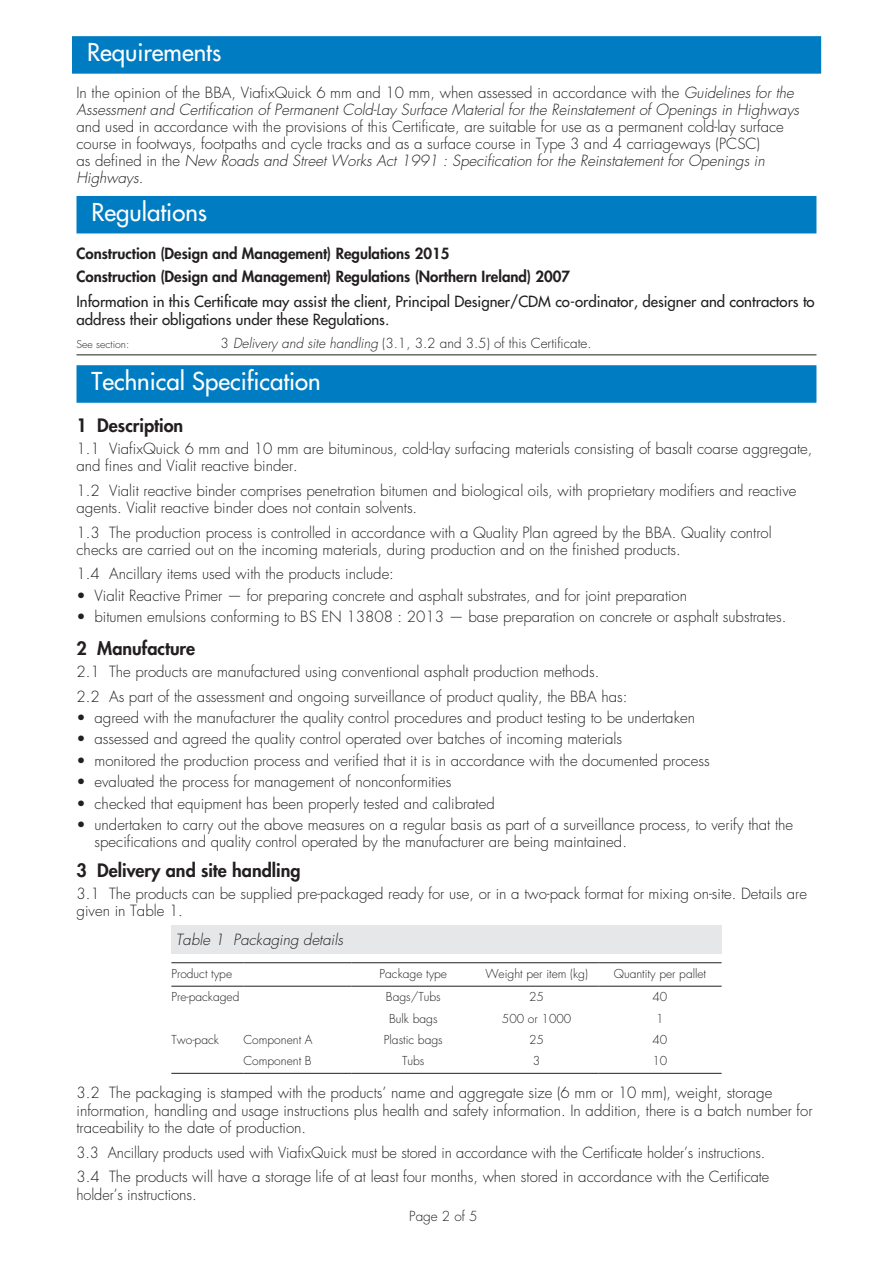
<style>
.page{position:relative;width:893px;height:1263px;background:#fff}
.page>*{position:absolute;margin:0;border:0;box-sizing:border-box;transform-origin:0 0}
.t1{font:24px "Futura";color:#fff}
.t2{font:800 18px "Futura";color:#231f20}
.t3{font:300 15px/17.2px "Futura";color:#231f20}
.t4{font:italic 300 15px/17px "Futura";color:#231f20}
.t5{font:15px/18px "Futura";color:#231f20}
.t6{font:800 15px/22.2px "Futura";color:#231f20}
.t7{font:300 13.5px "Futura";color:#231f20}
.t8{font:300 12px "Futura";color:#231f20}
.t9{font:300 10.5px "Futura";color:#231f20}
.s1{font-style:normal}
.s2{font-style:italic}
</style>
<div class="page">
<div style="left:76px;top:196px;width:740px;height:37px;background:#007cc2"></div>
<hr style="left:76px;top:354px;width:740px;height:1px;background:#231f20">
<div style="left:76px;top:365px;width:740px;height:38px;background:#007cc2"></div>
<div style="left:171px;top:925px;width:551px;height:28px;background:#e6e7e9"></div>
<hr style="left:352px;top:962px;width:123px;height:1px;background:#231f20">
<hr style="left:352px;top:986px;width:123px;height:1px;background:#231f20">
<hr style="left:475px;top:962px;width:123px;height:1px;background:#231f20">
<hr style="left:475px;top:986px;width:123px;height:1px;background:#231f20">
<hr style="left:598px;top:962px;width:124px;height:1px;background:#231f20">
<hr style="left:598px;top:986px;width:124px;height:1px;background:#231f20">
<hr style="left:171px;top:1073px;width:72px;height:1px;background:#231f20">
<hr style="left:243px;top:1073px;width:109px;height:1px;background:#231f20">
<hr style="left:352px;top:1073px;width:123px;height:1px;background:#231f20">
<hr style="left:475px;top:1073px;width:123px;height:1px;background:#231f20">
<hr style="left:598px;top:1073px;width:124px;height:1px;background:#231f20">
<hr style="left:171px;top:962px;width:72px;height:1px;background:#231f20">
<hr style="left:243px;top:962px;width:109px;height:1px;background:#231f20">
<hr style="left:171px;top:986px;width:72px;height:1px;background:#231f20">
<hr style="left:243px;top:986px;width:109px;height:1px;background:#231f20">
<div style="left:72px;top:36px;width:749px;height:38px;background:#007cc2"></div>
<h1 class="t1" style="left:87px;top:37px;width:136px">Requirements</h1>
<p class="t4" style="left:76px;top:85px;width:724px"><span class="s1">In the opinion of the BBA, ViafixQuick 6 mm and 10 mm, when assessed in accordance with the</span> Guidelines for the<br>Assessment and Certification of Permanent Cold-Lay Surface Material for the Reinstatement of Openings in Highways</p>
<p class="t3" style="left:76px;top:119px;width:709px">and used in accordance with the provisions of this Certificate, are suitable for use as a permanent cold-lay surface course in footways, footpaths and cycle tracks and as a surface course in Type 3 and 4 carriageways (PCSC)<br>as defined in the <span class="s2">New Roads and Street Works Act 1991 : Specification for the Reinstatement for Openings in Highways</span>.</p>
<h1 class="t1" style="left:92px;top:197px;width:117px">Regulations</h1>
<p class="t6" style="left:76px;top:243px;width:495px">Construction (Design and Management) Regulations 2015<br>Construction (Design and Management) Regulations (Northern Ireland) 2007</p>
<p class="t5" style="left:76px;top:293px;width:740px">Information in this Certificate may assist the client, Principal Designer/CDM co-ordinator, designer and contractors to address their obligations under these Regulations.</p>
<p class="t9" style="left:76px;top:338px;width:54px">See section:</p>
<p class="t7" style="left:221px;top:335px;width:373px">3 <span class="s2">Delivery and site handling</span> (3.1, 3.2 and 3.5) of this Certificate.</p>
<h1 class="t1" style="left:92px;top:366px;width:231px">Technical Specification</h1>
<p class="t2" style="left:76px;top:414px;width:108px">1 Description</p>
<p class="t3" style="left:76px;top:440px;width:737px">1.1 ViafixQuick 6 mm and 10 mm are bituminous, cold-lay surfacing materials consisting of basalt coarse aggregate, and fines and Vialit reactive binder.</p>
<p class="t3" style="left:76px;top:482px;width:721px">1.2 Vialit reactive binder comprises penetration bitumen and biological oils, with proprietary modifiers and reactive agents. Vialit reactive binder does not contain solvents.</p>
<p class="t3" style="left:76px;top:524px;width:697px">1.3 The production process is controlled in accordance with a Quality Plan agreed by the BBA. Quality control checks are carried out on the incoming materials, during production and on the finished products.</p>
<p class="t3" style="left:76px;top:566px;width:319px">1.4 Ancillary items used with the products include:</p>
<p class="t3" style="left:76px;top:587px;width:612px">• Vialit Reactive Primer — for preparing concrete and asphalt substrates, and for joint preparation</p>
<p class="t3" style="left:76px;top:609px;width:711px">• bitumen emulsions conforming to BS EN 13808 : 2013 — base preparation on concrete or asphalt substrates.</p>
<p class="t2" style="left:76px;top:637px;width:120px">2 Manufacture</p>
<p class="t3" style="left:76px;top:660px;width:552px;line-height:24.5px">2.1 The products are manufactured using conventional asphalt production methods.<br>2.2 As part of the assessment and ongoing surveillance of product quality, the BBA has:</p>
<p class="t3" style="left:76px;top:709px;width:620px">• agreed with the manufacturer the quality control procedures and product testing to be undertaken</p>
<p class="t3" style="left:76px;top:731px;width:547px">• assessed and agreed the quality control operated over batches of incoming materials</p>
<p class="t3" style="left:76px;top:752px;width:635px">• monitored the production process and verified that it is in accordance with the documented process</p>
<p class="t3" style="left:76px;top:774px;width:376px">• evaluated the process for management of nonconformities</p>
<p class="t3" style="left:76px;top:795px;width:420px">• checked that equipment has been properly tested and calibrated</p>
<p class="t3" style="left:94px;top:817px;width:700px;text-indent:-18px">• undertaken to carry out the above measures on a regular basis as part of a surveillance process, to verify that the specifications and quality control operated by the manufacturer are being maintained.</p>
<p class="t2" style="left:76px;top:859px;width:226px">3 Delivery and site handling</p>
<p class="t3" style="left:76px;top:885px;width:732px">3.1 The products can be supplied pre-packaged ready for use, or in a two-pack format for mixing on-site. Details are given in Table 1.</p>
<p class="t4" style="left:176px;top:931px;width:169px">Table 1 Packaging details</p>
<p class="t8" style="left:171px;top:967px;width:62px">Product type</p>
<p class="t8" style="left:380px;top:967px;width:69px">Package type</p>
<p class="t8" style="left:485px;top:967px;width:104px">Weight per item (kg)</p>
<p class="t8" style="left:614px;top:967px;width:94px">Quantity per pallet</p>
<p class="t8" style="left:171px;top:990px;width:70px">Pre-packaged</p>
<p class="t8" style="left:386px;top:990px;width:56px">Bags/Tubs</p>
<p class="t8" style="left:529px;top:990px;width:16px">25</p>
<p class="t8" style="left:652px;top:990px;width:16px">40</p>
<p class="t8" style="left:389px;top:1011px;width:50px">Bulk bags</p>
<p class="t8" style="left:502px;top:1011px;width:71px">500 or 1000</p>
<p class="t8" style="left:656px;top:1011px;width:9px">1</p>
<p class="t8" style="left:171px;top:1032px;width:49px">Two-pack</p>
<p class="t8" style="left:243px;top:1032px;width:71px">Component A</p>
<p class="t8" style="left:384px;top:1032px;width:60px">Plastic bags</p>
<p class="t8" style="left:529px;top:1032px;width:16px">25</p>
<p class="t8" style="left:652px;top:1032px;width:16px">40</p>
<p class="t8" style="left:243px;top:1053px;width:70px">Component B</p>
<p class="t8" style="left:402px;top:1053px;width:24px">Tubs</p>
<p class="t8" style="left:533px;top:1053px;width:9px">3</p>
<p class="t8" style="left:652px;top:1053px;width:16px">10</p>
<p class="t3" style="left:76px;top:1085px;width:737px">3.2 The packaging is stamped with the products’ name and aggregate size (6 mm or 10 mm), weight, storage information, handling and usage instructions plus health and safety information. In addition, there is a batch number for traceability to the date of production.</p>
<p class="t3" style="left:76px;top:1140px;width:694px;line-height:24.8px">3.3 Ancillary products used with ViafixQuick must be stored in accordance with the Certificate holder’s instructions.<br>3.4 The products will have a storage life of at least four months, when stored in accordance with the Certificate</p>
<p class="t3" style="left:76px;top:1186px;width:122px">holder’s instructions.</p>
<p class="t7" style="left:409px;top:1208px;width:70px">Page 2 of 5</p>
</div>
